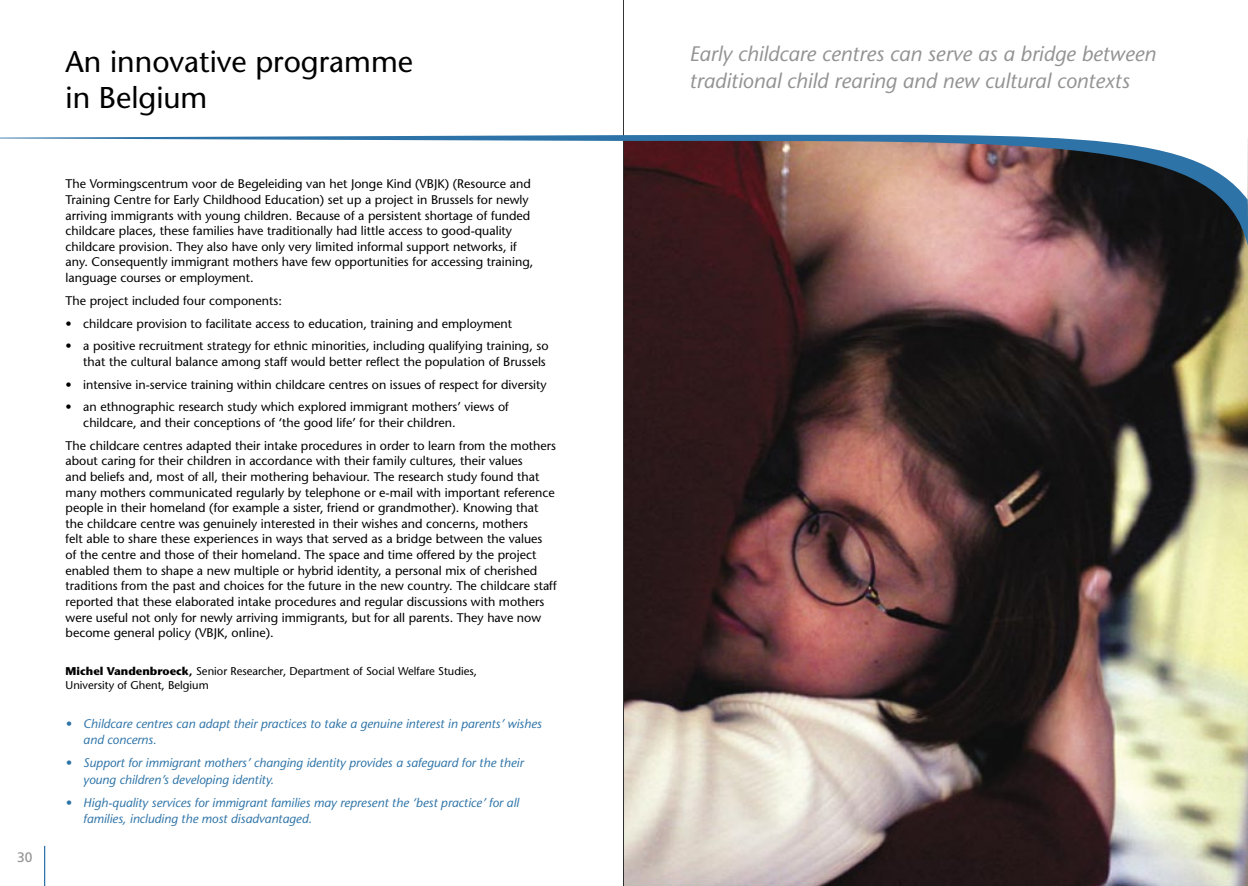
<style>
.page{position:relative;width:1248px;height:886px;background:#fff}
.page>*{position:absolute;margin:0;border:0;box-sizing:border-box;transform-origin:0 0}
.t1{font:30px/36px "Stone Sans";color:#000}
.t2{font:italic 21px/27.2px "Stone Sans";color:#939393}
.t3{font:13.75px "Frutiger";color:#939393}
.t4{font:12.5px/15.6px "Stone Sans";color:#000}
.t5{font:italic 12.5px/16.2px "Stone Sans";color:#2d73a7}
.t6{font:11.25px/13.5px "Stone Sans";color:#000}
.s1{font-weight:700}
</style>
<div class="page">
<hr style="left:623px;top:0;width:1px;height:886px;background:#000">
<hr style="left:44px;top:846px;width:1px;height:40px;background:#2d73a7">
<img style="left:624px;top:246px;width:623px;height:640px">
<svg style="left:0;top:125px;width:1247px;height:121px"></svg>
<p class="t3" style="left:17px;top:849px;width:17px">30</p>
<h1 class="t1" style="left:66px;top:44px;width:349px">An innovative programme in Belgium</h1>
<p class="t4" style="left:66px;top:176px;width:469px">The Vormingscentrum voor de Begeleiding van het Jonge Kind (VBJK) (Resource and Training Centre for Early Childhood Education) set up a project in Brussels for newly arriving immigrants with young children. Because of a persistent shortage of funded childcare places, these families have traditionally had little access to good-quality childcare provision. They also have only very limited informal support networks, if any. Consequently immigrant mothers have few opportunities for accessing training, language courses or employment.</p>
<p class="t4" style="left:66px;top:293px;width:218px">The project included four components:</p>
<p class="t4" style="left:66px;top:315px;width:448px">• childcare provision to facilitate access to education, training and employment</p>
<p class="t4" style="left:66px;top:338px;width:484px;text-align:right">• a positive recruitment strategy for ethnic minorities, including qualifying training, so that the cultural balance among staff would better reflect the population of Brussels</p>
<p class="t4" style="left:66px;top:376px;width:482px">• intensive in-service training within childcare centres on issues of respect for diversity</p>
<p class="t4" style="left:83px;top:399px;width:427px;text-indent:-18px">• an ethnographic research study which explored immigrant mothers’ views of childcare, and their conceptions of ‘the good life’ for their children.</p>
<p class="t4" style="left:66px;top:437px;width:492px">The childcare centres adapted their intake procedures in order to learn from the mothers about caring for their children in accordance with their family cultures, their values<br>and beliefs and, most of all, their mothering behaviour. The research study found that many mothers communicated regularly by telephone or e-mail with important reference people in their homeland (for example a sister, friend or grandmother). Knowing that the childcare centre was genuinely interested in their wishes and concerns, mothers<br>felt able to share these experiences in ways that served as a bridge between the values<br>of the centre and those of their homeland. The space and time offered by the project enabled them to shape a new multiple or hybrid identity, a personal mix of cherished traditions from the past and choices for the future in the new country. The childcare staff reported that these elaborated intake procedures and regular discussions with mothers were useful not only for newly arriving immigrants, but for all parents. They have now become general policy (VBJK, online).</p>
<p class="t6" style="left:66px;top:665px;width:413px"><span class="s1">Michel Vandenbroeck,</span> Senior Researcher, Department of Social Welfare Studies,<br>University of Ghent, Belgium</p>
<p class="t5" style="left:83px;top:715px;width:460px;text-indent:-18px">• Childcare centres can adapt their practices to take a genuine interest in parents’ wishes and concerns.</p>
<p class="t5" style="left:83px;top:755px;width:441px;text-indent:-18px">• Support for immigrant mothers’ changing identity provides a safeguard for the their young children’s developing identity.</p>
<p class="t5" style="left:83px;top:794px;width:437px;text-indent:-18px">• High-quality services for immigrant families may represent the ‘best practice’ for all families, including the most disadvantaged.</p>
<h2 class="t2" style="left:689px;top:40px;width:467px">Early childcare centres can serve as a bridge between traditional child rearing and new cultural contexts</h2>
</div>
